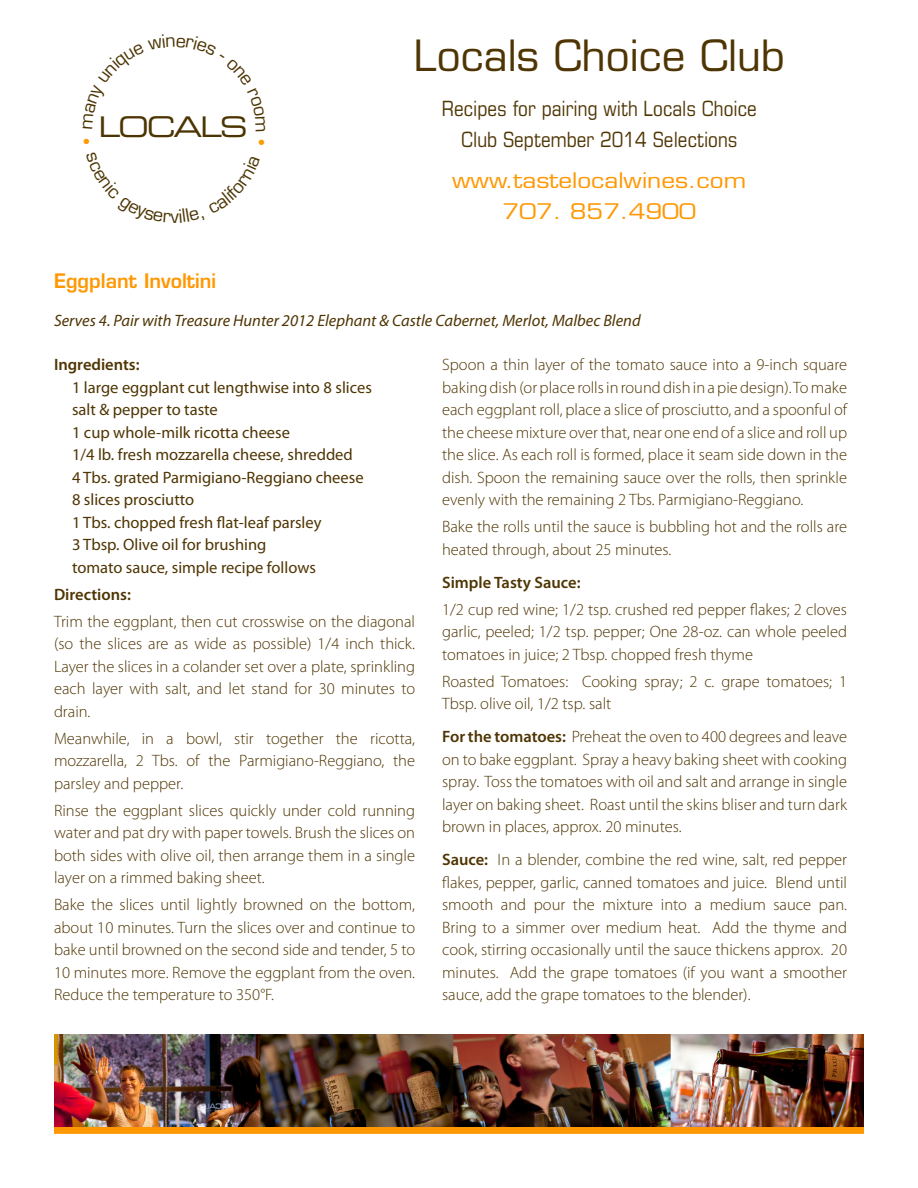
<style>
.page{position:relative;width:918px;height:1188px;background:#fff}
.page>*{position:absolute;margin:0;border:0;box-sizing:border-box;transform-origin:0 0}
.Top_Heading{font:42px "Eurostile";color:#4f3503}
.t1{font:28.5px "Eurostile Extended Two";letter-spacing:-.075em;color:#4c3503}
.Top_Sub-heading{font:condensed 21px/31.5px "Eurostile";color:#4f3503;text-align:center}
.Top_Contact{font:21px/31.5px "Eurostile";color:#ff9700;text-align:center;scale:1.16 1}
.Recipe_Heading{font:600 19.5px "Eurostile";color:#ff9700}
.Recipe_Paragraph{font:300 16.5px/22.5px "Myriad Pro";color:#4f3503;text-align:justify}
.Recipe_Ingredients{font:16.5px "Myriad Pro";color:#4f3503}
.t2{font:italic 16.5px "Myriad Pro";color:#4f3503}
.Recipe_Paragraph-2{font:600 16.5px "Myriad Pro";color:#4f3503}
.s1{font-weight:600}
</style>
<div class="page">
<div style="left:54px;top:1125px;width:810px;height:9px;background:#ff9700"></div>
<img style="left:54px;top:1035px;width:810px;height:92px">
<p class="t1" style="left:98px;top:107px;width:151px">LOCALS</p>
<p class="Recipe_Heading" style="left:54px;top:268px;width:164px">Eggplant Involtini</p>
<p class="Top_Heading" style="left:413px;top:30px;width:373px">Locals Choice Club</p>
<p class="Top_Sub-heading" style="left:442px;top:92px;width:317px">Recipes for pairing with Locals Choice<br>Club September 2014 Selections</p>
<p class="Top_Contact" style="left:452px;top:164px;width:255px">www.tastelocalwines.com<br>707. 857.4900</p>
<p class="t2" style="left:54px;top:311px;width:588px">Serves 4. Pair with Treasure Hunter 2012 Elephant &amp; Castle Cabernet, Merlot, Malbec Blend</p>
<p class="Recipe_Paragraph" style="left:442px;top:354px;width:407px">Spoon a thin layer of the tomato sauce into a 9-inch square baking dish (or place rolls in round dish in a pie design). To make each eggplant roll, place a slice of prosciutto, and a spoonful of the cheese mixture over that, near one end of a slice and roll up the slice. As each roll is formed, place it seam side down in the dish. Spoon the remaining sauce over the rolls, then sprinkle evenly with the remaining 2 Tbs. Parmigiano-Reggiano.</p>
<p class="Recipe_Paragraph" style="left:442px;top:516px;width:407px">Bake the rolls until the sauce is bubbling hot and the rolls are heated through, about 25 minutes.</p>
<p class="Recipe_Paragraph-2" style="left:442px;top:573px;width:140px">Simple Tasty Sauce:</p>
<p class="Recipe_Paragraph" style="left:442px;top:598px;width:407px">1/2 cup red wine; 1/2 tsp. crushed red pepper flakes; 2 cloves garlic, peeled; 1/2 tsp. pepper; One 28-oz. can whole peeled tomatoes in juice; 2 Tbsp. chopped fresh thyme</p>
<p class="Recipe_Paragraph" style="left:442px;top:670px;width:406px">Roasted Tomatoes: Cooking spray; 2 c. grape tomatoes; 1<br>Tbsp. olive oil, 1/2 tsp. salt</p>
<p class="Recipe_Paragraph" style="left:442px;top:726px;width:407px"><span class="s1">For the tomatoes:</span> Preheat the oven to 400 degrees and leave on to bake eggplant. Spray a heavy baking sheet with cooking spray. Toss the tomatoes with oil and salt and arrange in single layer on baking sheet. Roast until the skins bliser and turn dark brown in places, approx. 20 minutes.</p>
<p class="Recipe_Paragraph" style="left:442px;top:849px;width:407px"><span class="s1">Sauce:</span> In a blender, combine the red wine, salt, red pepper flakes, pepper, garlic, canned tomatoes and juice. Blend until smooth and pour the mixture into a medium sauce pan.<br>Bring to a simmer over medium heat. Add the thyme and cook, stirring occasionally until the sauce thickens approx. 20 minutes. Add the grape tomatoes (if you want a smoother sauce, add the grape tomatoes to the blender).</p>
<p class="Recipe_Paragraph-2" style="left:54px;top:355px;width:87px">Ingredients:</p>
<p class="Recipe_Ingredients" style="left:72px;top:378px;width:301px">1 large eggplant cut lengthwise into 8 slices</p>
<p class="Recipe_Ingredients" style="left:72px;top:401px;width:147px">salt &amp; pepper to taste</p>
<p class="Recipe_Ingredients" style="left:72px;top:423px;width:220px">1 cup whole-milk ricotta cheese</p>
<p class="Recipe_Ingredients" style="left:72px;top:446px;width:282px">1/4 lb. fresh mozzarella cheese, shredded</p>
<p class="Recipe_Ingredients" style="left:72px;top:468px;width:293px">4 Tbs. grated Parmigiano-Reggiano cheese</p>
<p class="Recipe_Ingredients" style="left:72px;top:491px;width:124px">8 slices prosciutto</p>
<p class="Recipe_Ingredients" style="left:72px;top:513px;width:251px">1 Tbs. chopped fresh flat-leaf parsley</p>
<p class="Recipe_Ingredients" style="left:72px;top:536px;width:196px">3 Tbsp. Olive oil for brushing</p>
<p class="Recipe_Ingredients" style="left:72px;top:558px;width:245px">tomato sauce, simple recipe follows</p>
<p class="Recipe_Paragraph-2" style="left:54px;top:585px;width:78px">Directions:</p>
<p class="Recipe_Paragraph" style="left:54px;top:610px;width:363px">Trim the eggplant, then cut crosswise on the diagonal (so the slices are as wide as possible) 1/4 inch thick.<br>Layer the slices in a colander set over a plate, sprinkling each layer with salt, and let stand for 30 minutes to drain.</p>
<p class="Recipe_Paragraph" style="left:54px;top:727px;width:363px">Meanwhile, in a bowl, stir together the ricotta, mozzarella, 2 Tbs. of the Parmigiano-Reggiano, the parsley and pepper.</p>
<p class="Recipe_Paragraph" style="left:54px;top:799px;width:363px">Rinse the eggplant slices quickly under cold running water and pat dry with paper towels. Brush the slices on both sides with olive oil, then arrange them in a single layer on a rimmed baking sheet.</p>
<p class="Recipe_Paragraph" style="left:54px;top:894px;width:363px">Bake the slices until lightly browned on the bottom, about 10 minutes. Turn the slices over and continue to bake until browned on the second side and tender, 5 to 10 minutes more. Remove the eggplant from the oven.<br>Reduce the temperature to 350°F.</p>
</div>
